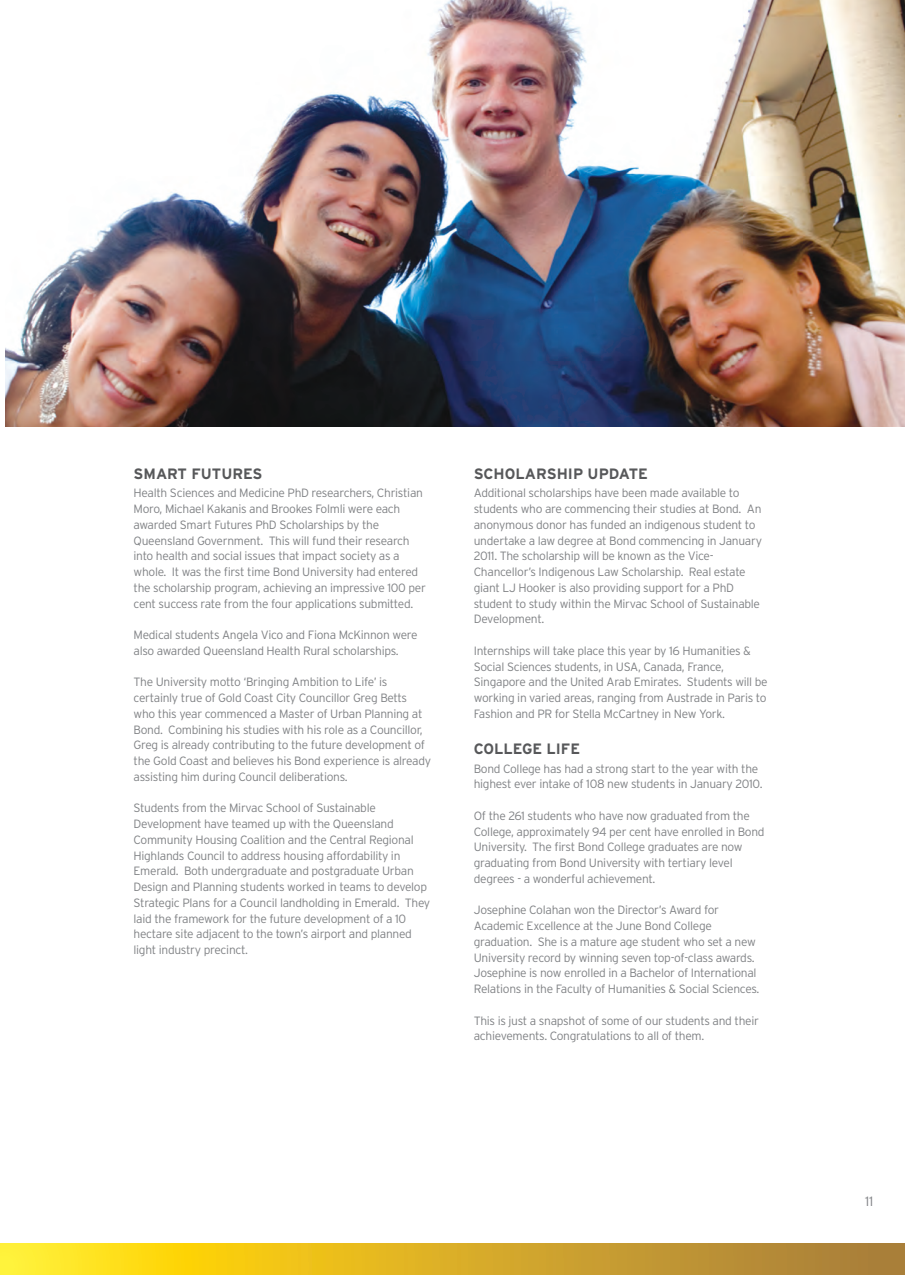
<style>
.page{position:relative;width:905px;height:1275px;background:#fff}
.page>*{position:absolute;margin:0;border:0;box-sizing:border-box;transform-origin:0 0}
.Sub_Heading{font:700 15px "Interstate";color:#57585a}
.t1{font:300 13.5px "Interstate";color:#808285}
.Body{font:300 12px/15.8px "Interstate";letter-spacing:-.025em;color:#808285}
</style>
<div class="page">
<svg style="left:0;top:1243px;width:905px;height:32px;background:#dab127"></svg>
<img style="left:6px;top:0;width:899px;height:427px">
<svg style="left:0;top:1268px;width:7px;height:7px"></svg>
<svg style="left:898px;top:0;width:7px;height:7px"></svg>
<svg style="left:898px;top:1268px;width:7px;height:7px"></svg>
<p class="Sub_Heading" style="left:134px;top:465px;width:130px">SMART FUTURES</p>
<p class="Body" style="left:134px;top:485px;width:294px">Health Sciences and Medicine PhD researchers, Christian Moro, Michael Kakanis and Brookes Folmli were each awarded Smart Futures PhD Scholarships by the Queensland Government. This will fund their research into health and social issues that impact society as a whole. It was the first time Bond University had entered the scholarship program, achieving an impressive 100 per cent success rate from the four applications submitted.</p>
<p class="Body" style="left:134px;top:627px;width:286px">Medical students Angela Vico and Fiona McKinnon were also awarded Queensland Health Rural scholarships.</p>
<p class="Body" style="left:134px;top:674px;width:299px">The University motto ‘Bringing Ambition to Life’ is certainly true of Gold Coast City Councillor Greg Betts who this year commenced a Master of Urban Planning at Bond. Combining his studies with his role as a Councillor, Greg is already contributing to the future development of the Gold Coast and believes his Bond experience is already assisting him during Council deliberations.</p>
<p class="Body" style="left:134px;top:800px;width:298px">Students from the Mirvac School of Sustainable Development have teamed up with the Queensland Community Housing Coalition and the Central Regional Highlands Council to address housing affordability in Emerald. Both undergraduate and postgraduate Urban Design and Planning students worked in teams to develop Strategic Plans for a Council landholding in Emerald. They laid the framework for the future development of a 10 hectare site adjacent to the town’s airport and planned light industry precinct.</p>
<p class="Sub_Heading" style="left:474px;top:465px;width:176px">SCHOLARSHIP UPDATE</p>
<p class="Body" style="left:474px;top:485px;width:290px">Additional scholarships have been made available to students who are commencing their studies at Bond. An anonymous donor has funded an indigenous student to undertake a law degree at Bond commencing in January 2011. The scholarship will be known as the Vice-Chancellor’s Indigenous Law Scholarship. Real estate giant LJ Hooker is also providing support for a PhD student to study within the Mirvac School of Sustainable Development.</p>
<p class="Body" style="left:474px;top:643px;width:295px">Internships will take place this year by 16 Humanities &amp; Social Sciences students, in USA, Canada, France, Singapore and the United Arab Emirates. Students will be working in varied areas, ranging from Austrade in Paris to Fashion and PR for Stella McCartney in New York.</p>
<p class="Sub_Heading" style="left:474px;top:740px;width:108px">COLLEGE LIFE</p>
<p class="Body" style="left:474px;top:760px;width:290px">Bond College has had a strong start to the year with the highest ever intake of 108 new students in January 2010.</p>
<p class="Body" style="left:474px;top:808px;width:292px">Of the 261 students who have now graduated from the College, approximately 94 per cent have enrolled in Bond University. The first Bond College graduates are now graduating from Bond University with tertiary level degrees - a wonderful achievement.</p>
<p class="Body" style="left:474px;top:902px;width:287px">Josephine Colahan won the Director’s Award for Academic Excellence at the June Bond College graduation. She is a mature age student who set a new University record by winning seven top-of-class awards.<br>Josephine is now enrolled in a Bachelor of International Relations in the Faculty of Humanities &amp; Social Sciences.</p>
<p class="Body" style="left:474px;top:1012px;width:287px">This is just a snapshot of some of our students and their achievements. Congratulations to all of them.</p>
<p class="t1" style="left:865px;top:1194px;width:10px">11</p>
</div>
